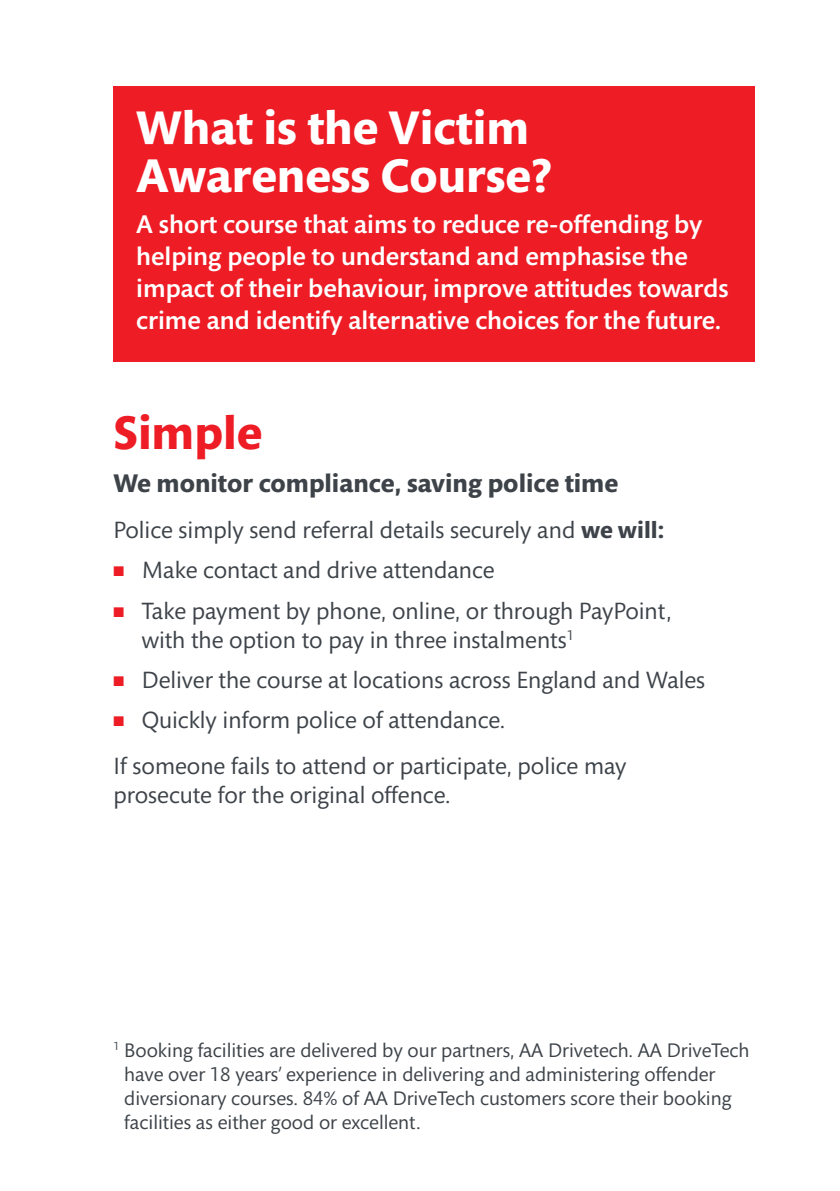
<style>
.page{position:relative;width:840px;height:1191px;background:#fff}
.page>*{position:absolute;margin:0;border:0;box-sizing:border-box;transform-origin:0 0}
.t1{font:700 48px/48px "Mundo Sans";color:#fff}
.t2{font:700 48px "Mundo Sans";color:#ed1c25}
.t3{font:500 26px/32px "Mundo Sans Std";color:#fff}
.t4{font:700 26px "Mundo Sans";color:#3d4349}
.t5{font:24px/29px "Mundo Sans";color:#3d4349}
.t6{font:20px/24px "Mundo Sans";color:#3d4349}
.s1{font-weight:700}
.s2{color:#ed1c25}
</style>
<div class="page">
<div style="left:113px;top:86px;width:641px;height:275px;background:#ed1c25"></div>
<h1 class="t1" style="left:136px;top:105px;width:417px">What is the Victim<br>Awareness Course?</h1>
<p class="t3" style="left:136px;top:209px;width:593px">A short course that aims to reduce re-offending by helping people to understand and emphasise the impact of their behaviour, improve attitudes towards crime and identify alternative choices for the future.</p>
<h1 class="t2" style="left:113px;top:406px;width:150px">Simple</h1>
<p class="t4" style="left:113px;top:469px;width:506px">We monitor compliance, saving police time</p>
<p class="t5" style="left:113px;top:516px;width:552px">Police simply send referral details securely and <span class="s1">we will:</span></p>
<p class="t5" style="left:113px;top:556px;width:382px"><span class="s2">■</span> Make contact and drive attendance</p>
<p class="t5" style="left:142px;top:597px;width:531px;text-indent:-28px"><span class="s2">■</span> Take payment by phone, online, or through PayPoint, with the option to pay in three instalments<sup>1</sup></p>
<p class="t5" style="left:113px;top:666px;width:593px"><span class="s2">■</span> Deliver the course at locations across England and Wales</p>
<p class="t5" style="left:113px;top:698px;width:514px;line-height:46px"><span class="s2">■</span> Quickly inform police of attendance.<br>If someone fails to attend or participate, police may</p>
<p class="t5" style="left:113px;top:781px;width:338px">prosecute for the original offence.</p>
<p class="t6" style="left:124px;top:1038px;width:626px;text-indent:-11px"><sup>1</sup> Booking facilities are delivered by our partners, AA Drivetech. AA DriveTech have over 18 years’ experience in delivering and administering offender diversionary courses. 84% of AA DriveTech customers score their booking facilities as either good or excellent.</p>
</div>
